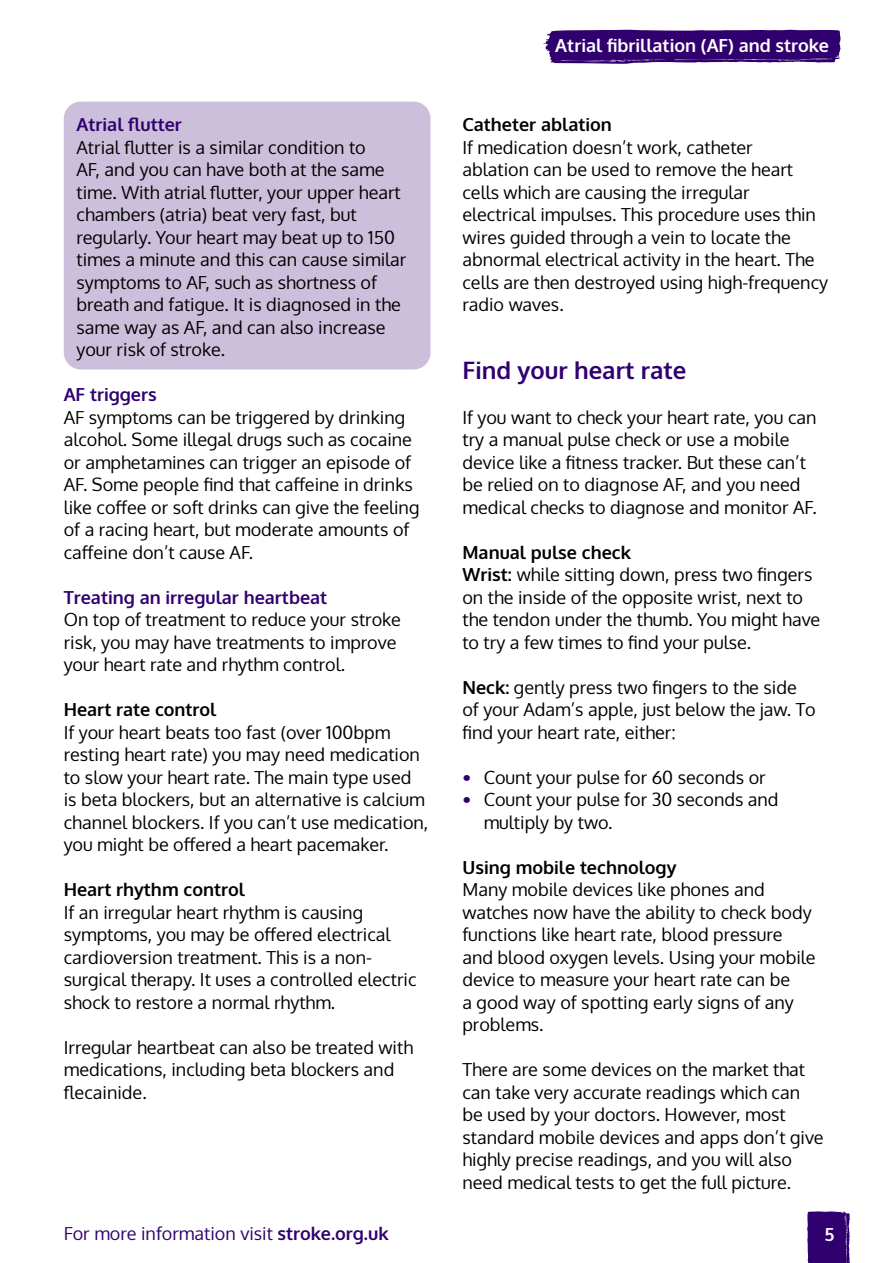
<style>
.page{position:relative;width:893px;height:1263px;background:#fff}
.page>*{position:absolute;margin:0;border:0;box-sizing:border-box;transform-origin:0 0}
.t1{font:700 24px "Oxygen";color:#31006f}
.t2{font:18px/22.5px "Oxygen";color:#000}
.t3{font:700 18px "Oxygen";color:#000}
.t4{font:700 18px "Oxygen";color:#31006f}
.t5{font:18px "Oxygen";color:#31006f}
.t6{font:700 18px "Oxygen";color:#fff}
.s1{font-weight:700}
.s2{font-weight:700;color:#31006f}
</style>
<div class="page">
<svg style="left:543px;top:30px;width:298px;height:34px;background:#42157b"></svg>
<svg style="left:807px;top:1211px;width:43px;height:52px;background:#3d0e77"></svg>
<div style="left:64px;top:102px;width:367px;height:267px;background:#ccbfdb;border-radius:17px"></div>
<p class="t4" style="left:77px;top:113px;width:107px">Atrial flutter</p>
<p class="t2" style="left:77px;top:136px;width:331px">Atrial flutter is a similar condition to<br>AF, and you can have both at the same time. With atrial flutter, your upper heart chambers (atria) beat very fast, but regularly. Your heart may beat up to 150 times a minute and this can cause similar symptoms to AF, such as shortness of breath and fatigue. It is diagnosed in the same way as AF, and can also increase your risk of stroke.</p>
<p class="t4" style="left:64px;top:383px;width:95px">AF triggers</p>
<p class="t2" style="left:64px;top:406px;width:357px">AF symptoms can be triggered by drinking alcohol. Some illegal drugs such as cocaine or amphetamines can trigger an episode of AF. Some people find that caffeine in drinks like coffee or soft drinks can give the feeling of a racing heart, but moderate amounts of caffeine don’t cause AF.</p>
<p class="t4" style="left:64px;top:586px;width:265px">Treating an irregular heartbeat</p>
<p class="t2" style="left:64px;top:609px;width:339px">On top of treatment to reduce your stroke risk, you may have treatments to improve your heart rate and rhythm control.</p>
<p class="t3" style="left:64px;top:698px;width:154px">Heart rate control</p>
<p class="t2" style="left:64px;top:721px;width:366px">If your heart beats too fast (over 100bpm resting heart rate) you may need medication to slow your heart rate. The main type used is beta blockers, but an alternative is calcium channel blockers. If you can’t use medication, you might be offered a heart pacemaker.</p>
<p class="t3" style="left:64px;top:878px;width:183px">Heart rhythm control</p>
<p class="t2" style="left:64px;top:901px;width:354px">If an irregular heart rhythm is causing symptoms, you may be offered electrical cardioversion treatment. This is a non&shy;surgical therapy. It uses a controlled electric shock to restore a normal rhythm.</p>
<p class="t2" style="left:64px;top:1036px;width:351px">Irregular heartbeat can also be treated with medications, including beta blockers and flecainide.</p>
<p class="t6" style="left:555px;top:34px;width:275px">Atrial fibrillation (AF) and stroke</p>
<p class="t3" style="left:462px;top:113px;width:151px">Catheter ablation</p>
<p class="t2" style="left:462px;top:136px;width:367px">If medication doesn’t work, catheter<br>ablation can be used to remove the heart cells which are causing the irregular<br>electrical impulses. This procedure uses thin wires guided through a vein to locate the abnormal electrical activity in the heart. The cells are then destroyed using high-frequency radio waves.</p>
<h1 class="t1" style="left:462px;top:355px;width:225px">Find your heart rate</h1>
<p class="t2" style="left:462px;top:406px;width:356px">If you want to check your heart rate, you can try a manual pulse check or use a mobile device like a fitness tracker. But these can’t be relied on to diagnose AF, and you need medical checks to diagnose and monitor AF.</p>
<p class="t2" style="left:462px;top:541px;width:359px"><span class="s1">Manual pulse check<br>Wrist:</span> while sitting down, press two fingers on the inside of the opposite wrist, next to the tendon under the thumb. You might have to try a few times to find your pulse.</p>
<p class="t2" style="left:462px;top:676px;width:355px"><span class="s1">Neck:</span> gently press two fingers to the side of your Adam’s apple, just below the jaw. To find your heart rate, either:</p>
<p class="t2" style="left:462px;top:766px;width:305px"><span class="s2">•</span> Count your pulse for 60 seconds or</p>
<p class="t2" style="left:484px;top:789px;width:296px;text-indent:-21px"><span class="s2">•</span> Count your pulse for 30 seconds and multiply by two.</p>
<p class="t3" style="left:462px;top:856px;width:216px">Using mobile technology</p>
<p class="t2" style="left:462px;top:879px;width:355px">Many mobile devices like phones and watches now have the ability to check body functions like heart rate, blood pressure and blood oxygen levels. Using your mobile device to measure your heart rate can be<br>a good way of spotting early signs of any problems.</p>
<p class="t2" style="left:462px;top:1059px;width:363px">There are some devices on the market that can take very accurate readings which can be used by your doctors. However, most standard mobile devices and apps don’t give highly precise readings, and you will also need medical tests to get the full picture.</p>
<p class="t5" style="left:64px;top:1221px;width:326px">For more information visit <span class="s1">stroke.org.uk</span></p>
<p class="t6" style="left:824px;top:1223px;width:12px">5</p>
</div>
